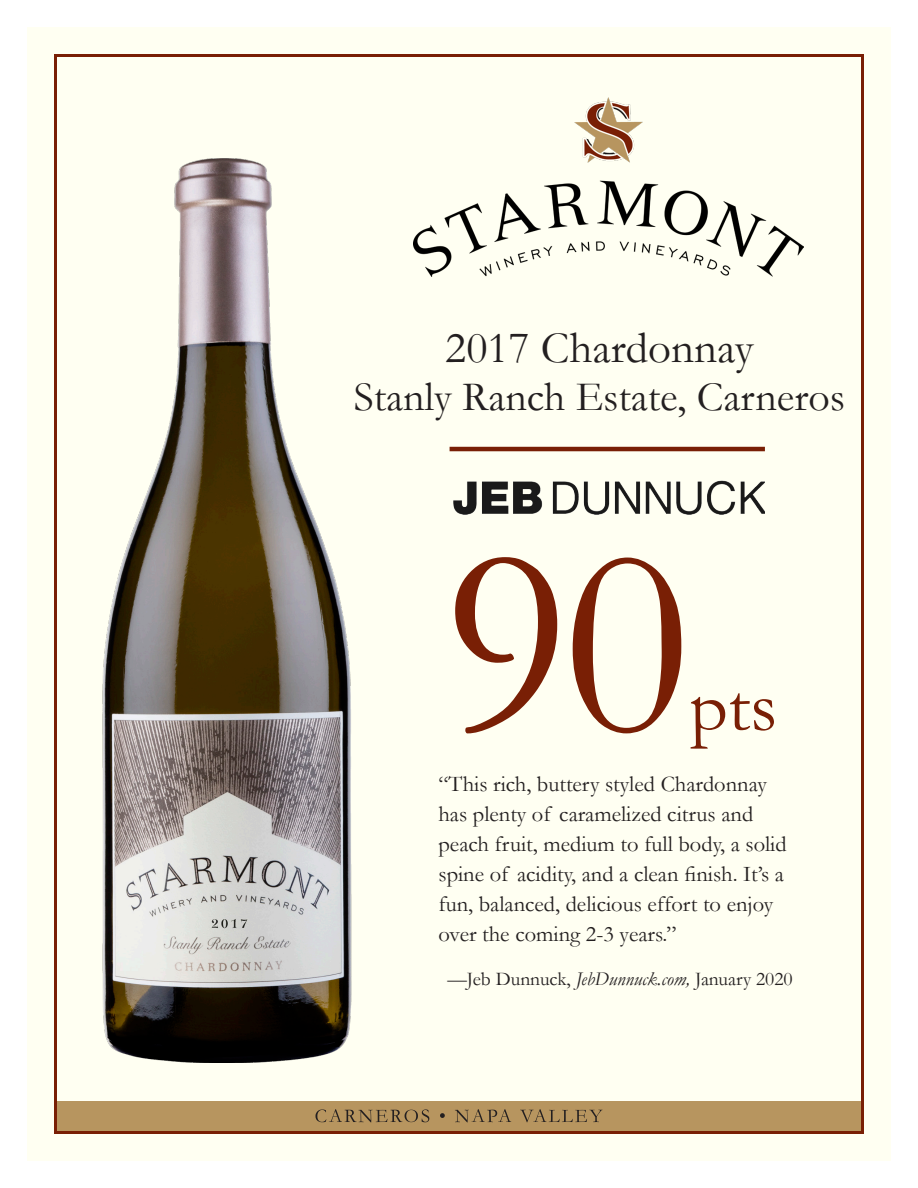
<style>
.page{position:relative;width:918px;height:1188px;background:#fff}
.page>*{position:absolute;margin:0;border:0;box-sizing:border-box;transform-origin:0 0}
.t1{font:270px "Garamond";color:#791f05}
.t2{font:75px "Garamond";color:#791f05}
.t3{font:45px "Garamond";color:#231f20}
.t4{font:42px "Garamond";color:#231f20}
.t5{font:22.5px/30px "Garamond";color:#231f20}
.t6{font:19.5px "Garamond";color:#231f20}
.s1{font-style:italic}
</style>
<div class="page">
<div style="left:27px;top:27px;width:864px;height:1134px;background:#fffff2"></div>
<img style="left:454px;top:480px;width:311px;height:34px">
<div style="left:57px;top:1101px;width:804px;height:30px;background:#b7955f"></div>
<svg style="left:315px;top:1109px;width:288px;height:13px"></svg>
<img style="left:102px;top:159px;width:250px;height:904px">
<hr style="left:450px;top:447px;width:315px;height:4px;background:#791f05">
<img style="left:414px;top:98px;width:390px;height:179px">
<p class="t3" style="left:445px;top:321px;width:310px">2017 Chardonnay</p>
<p class="t4" style="left:354px;top:372px;width:493px">Stanly Ranch Estate, Carneros</p>
<p class="t1" style="left:443px;top:483px;width:248px">90</p>
<p class="t2" style="left:690px;top:661px;width:89px">pts</p>
<p class="t5" style="left:438px;top:769px;width:350px">“This rich, buttery styled Chardonnay has plenty of caramelized citrus and peach fruit, medium to full body, a solid spine of acidity, and a clean finish. It’s a fun, balanced, delicious effort to enjoy over the coming 2-3 years.”</p>
<p class="t6" style="left:447px;top:967px;width:347px"><span class="s1">—</span>Jeb Dunnuck, <span class="s1">JebDunnuck.com,</span> January 2020</p>
</div>
